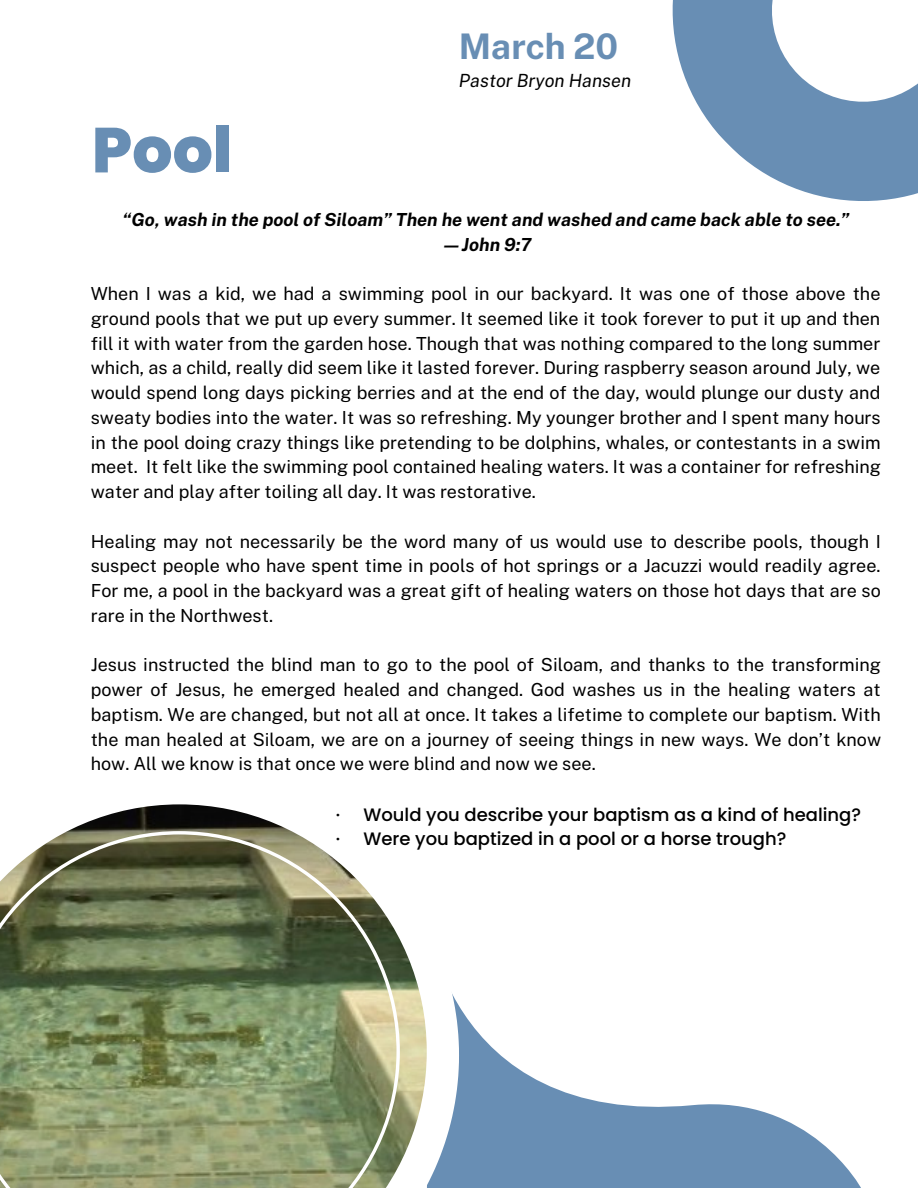
<style>
.page{position:relative;width:918px;height:1188px;background:#fff}
.page>*{position:absolute;margin:0;border:0;box-sizing:border-box;transform-origin:0 0}
.t1{font:800 63.45px "Poppins";color:#688eb4}
.t2{font:700 35.25px "Public Sans";color:#688eb4}
.t3{font:italic 18.15px "Public Sans";color:#000}
.t4{font:18px/24.8px "Public Sans";color:#000;text-align:justify}
.t5{font:500 18px/24.8px "Poppins";color:#000}
.t6{font:italic 700 18px/24.8px "Public Sans";color:#000;text-align:center}
</style>
<div class="page">
<svg style="left:459px;top:1006px;width:402px;height:182px"></svg>
<svg style="left:427px;top:994px;width:32px;height:194px"></svg>
<img style="left:68px;top:804px;width:359px;height:360px">
<svg style="left:0;top:831px;width:400px;height:357px;background:#818d67"></svg>
<svg style="left:672px;top:0;width:246px;height:201px;fill:#688eb4"></svg>
<h1 class="t1" style="left:92px;top:106px;width:142px">Pool</h1>
<h2 class="t2" style="left:459px;top:26px;width:161px">March 20</h2>
<p class="t3" style="left:459px;top:70px;width:174px">Pastor Bryon Hansen</p>
<p class="t6" style="left:123px;top:207px;width:728px">“Go, wash in the pool of Siloam” Then he went and washed and came back able to see.” —John 9:7</p>
<p class="t4" style="left:91px;top:281px;width:792px">When I was a kid, we had a swimming pool in our backyard. It was one of those above the ground pools that we put up every summer. It seemed like it took forever to put it up and then fill it with water from the garden hose. Though that was nothing compared to the long summer which, as a child, really did seem like it lasted forever. During raspberry season around July, we would spend long days picking berries and at the end of the day, would plunge our dusty and sweaty bodies into the water. It was so refreshing. My younger brother and I spent many hours in the pool doing crazy things like pretending to be dolphins, whales, or contestants in a swim meet. It felt like the swimming pool contained healing waters. It was a container for refreshing water and play after toiling all day. It was restorative.</p>
<p class="t4" style="left:91px;top:529px;width:792px">Healing may not necessarily be the word many of us would use to describe pools, though I suspect people who have spent time in pools of hot springs or a Jacuzzi would readily agree.<br>For me, a pool in the backyard was a great gift of healing waters on those hot days that are so rare in the Northwest.</p>
<p class="t4" style="left:91px;top:653px;width:792px">Jesus instructed the blind man to go to the pool of Siloam, and thanks to the transforming power of Jesus, he emerged healed and changed. God washes us in the healing waters at baptism. We are changed, but not all at once. It takes a lifetime to complete our baptism. With the man healed at Siloam, we are on a journey of seeing things in new ways. We don’t know how. All we know is that once we were blind and now we see.</p>
<p class="t5" style="left:336px;top:802px;width:527px">· Would you describe your baptism as a kind of healing? · Were you baptized in a pool or a horse trough?</p>
</div>
